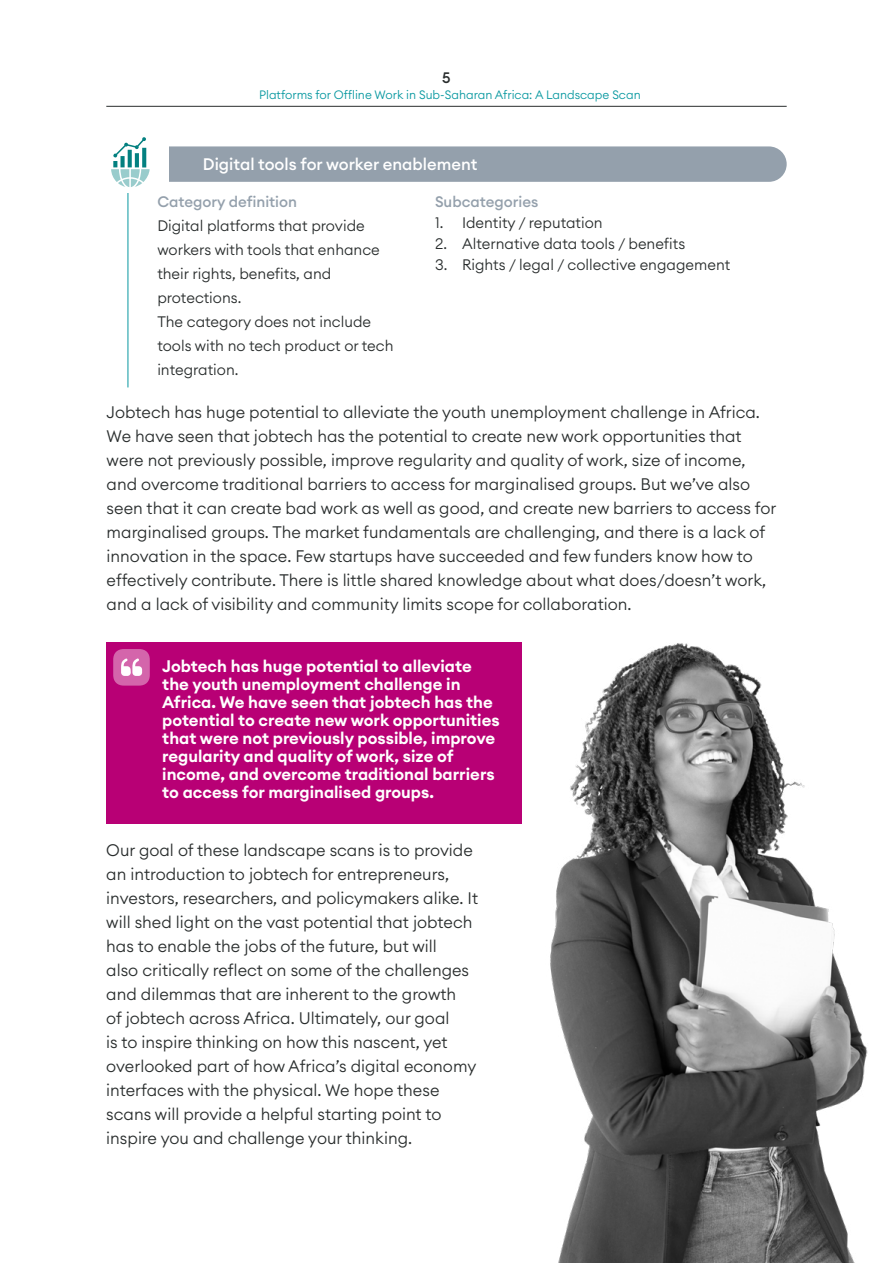
<style>
.page{position:relative;width:893px;height:1263px;background:#fff}
.page>*{position:absolute;margin:0;border:0;box-sizing:border-box;transform-origin:0 0}
.t1{font:300 16.5px/24px "Euclid Circular A";color:#292d2d}
.t2{font:600 16.5px/18px "Euclid Circular A";color:#fff}
.t3{font:500 16.5px "Euclid Circular A";color:#fff}
.t4{font:300 15px/24px "Euclid Circular A";color:#292d2d}
.t5{font:500 15px "Euclid Circular A";color:#94a0ac}
.t6{font:500 15px "Euclid Circular A";color:#292d2d}
.t7{font:300 12px "Euclid Circular A";color:#0898a0}
</style>
<div class="page">
<div style="left:107px;top:642px;width:415px;height:182px;background:#b80075"></div>
<img style="left:550px;top:643px;width:318px;height:620px">
<hr style="left:128px;top:183px;width:1px;height:204px;background:#0898a0">
<div style="left:145px;top:146px;width:642px;height:36px;background:#94a0ac;border-radius:18px"></div>
<div style="left:106px;top:141px;width:63px;height:52px;background:#fff"></div>
<svg style="left:111px;top:137px;width:39px;height:50px"></svg>
<div style="left:113px;top:649px;width:37px;height:37px;background:#d465ab;border-radius:11px"></div>
<svg style="left:121px;top:658px;width:21px;height:18px"></svg>
<hr style="left:106px;top:106px;width:681px;height:1px;background:#292d2d">
<p class="t6" style="left:442px;top:68px;width:10px">5</p>
<p class="t7" style="left:259px;top:87px;width:383px">Platforms for Offline Work in Sub-Saharan Africa: A Landscape Scan</p>
<p class="t3" style="left:203px;top:153px;width:276px">Digital tools for worker enablement</p>
<p class="t5" style="left:157px;top:192px;width:141px">Category definition</p>
<p class="t4" style="left:157px;top:213px;width:238px">Digital platforms that provide workers with tools that enhance their rights, benefits, and protections.<br>The category does not include tools with no tech product or tech integration.</p>
<p class="t5" style="left:435px;top:192px;width:105px">Subcategories</p>
<p class="t4" style="left:435px;top:210px;width:169px">1. Identity / reputation</p>
<p class="t4" style="left:435px;top:231px;width:252px">2. Alternative data tools / benefits</p>
<p class="t4" style="left:435px;top:252px;width:297px">3. Rights / legal / collective engagement</p>
<p class="t1" style="left:107px;top:400px;width:671px">Jobtech has huge potential to alleviate the youth unemployment challenge in Africa.<br>We have seen that jobtech has the potential to create new work opportunities that were not previously possible, improve regularity and quality of work, size of income, and overcome traditional barriers to access for marginalised groups. But we’ve also seen that it can create bad work as well as good, and create new barriers to access for marginalised groups. The market fundamentals are challenging, and there is a lack of innovation in the space. Few startups have succeeded and few funders know how to effectively contribute. There is little shared knowledge about what does/doesn’t work, and a lack of visibility and community limits scope for collaboration.</p>
<p class="t2" style="left:162px;top:657px;width:339px">Jobtech has huge potential to alleviate the youth unemployment challenge in Africa. We have seen that jobtech has the potential to create new work opportunities that were not previously possible, improve regularity and quality of work, size of income, and overcome traditional barriers to access for marginalised groups.</p>
<p class="t1" style="left:106px;top:838px;width:373px">Our goal of these landscape scans is to provide an introduction to jobtech for entrepreneurs, investors, researchers, and policymakers alike. It will shed light on the vast potential that jobtech has to enable the jobs of the future, but will<br>also critically reflect on some of the challenges and dilemmas that are inherent to the growth<br>of jobtech across Africa. Ultimately, our goal<br>is to inspire thinking on how this nascent, yet overlooked part of how Africa’s digital economy interfaces with the physical. We hope these scans will provide a helpful starting point to inspire you and challenge your thinking.</p>
</div>
